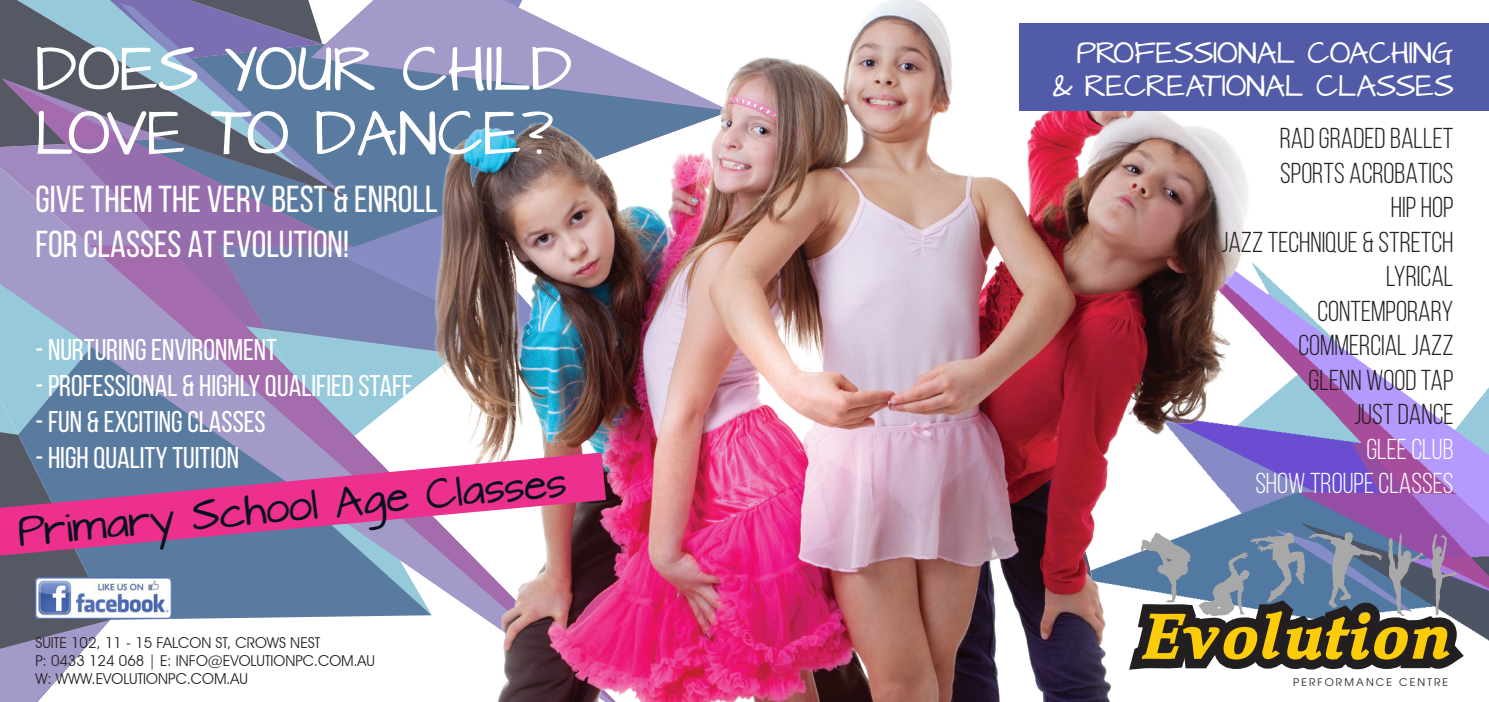
<style>
.page{position:relative;width:1489px;height:702px;background:#fff}
.page>*{position:absolute;margin:0;border:0;box-sizing:border-box;transform-origin:0 0}
.t1{font:italic 700 63px "Queens Park";letter-spacing:.045em;color:#fdcc09}
.t2{font:51.75px/64px "Architects Daughter";color:#fff}
.t3{font:37.5px "Bebas Neue";color:#fff}
.t4{font:35px "Architects Daughter";color:#09111e}
.t5{font:30px "Bebas Neue";color:#fff}
.t6{font:28.75px "Bebas Neue";color:#231f20}
.t7{font:28.75px "Bebas Neue";color:#fff}
.t8{font:25px/32.5px "Architects Daughter";color:#fff;text-align:right}
.t9{font:15px "Avant Garde IT Cby BT";color:#231f20}
.t10{font:10.5px "Avant Garde";letter-spacing:.2em;color:#231f20}
</style>
<div class="page">
<img style="left:1439px;top:489px;width:49px;height:168px">
<img style="left:1439px;top:388px;width:49px;height:101px">
<svg style="left:0;top:0;width:281px;height:78px;background:#71809f"></svg>
<svg style="left:2px;top:78px;width:279px;height:63px;background:#6e728d"></svg>
<svg style="left:0;top:141px;width:281px;height:561px;background:#9996bc"></svg>
<img style="left:281px;top:0;width:1158px;height:702px">
<svg style="left:1128px;top:532px;width:335px;height:157px"></svg>
<img style="left:35px;top:578px;width:137px;height:40px">
<div style="left:1019px;top:23px;width:469px;height:87px;background:#515ba8"></div>
<svg style="left:0;top:452px;width:606px;height:103px;background:#b8639d"></svg>
<p class="t2" style="left:35px;top:42px;width:538px">DOES YOUR CHILD<br>LOVE TO DANCE?</p>
<p class="t3" style="left:35px;top:178px;width:404px">GIVE THEM THE VERY BEST &amp; ENROLL</p>
<p class="t3" style="left:35px;top:223px;width:315px">FOR CLASSES AT EVOLUTION!</p>
<p class="t5" style="left:35px;top:333px;width:243px">- NURTURING ENVIRONMENT</p>
<p class="t5" style="left:35px;top:369px;width:378px">- PROFESSIONAL &amp; HIGHLY QUALIFIED STAFF</p>
<p class="t5" style="left:35px;top:405px;width:232px">- FUN &amp; EXCITING CLASSES</p>
<p class="t5" style="left:35px;top:441px;width:205px">- HIGH QUALITY TUITION</p>
<p class="t4" style="left:16px;top:506px;width:552px;rotate:-5deg">Primary School Age Classes</p>
<p class="t9" style="left:35px;top:634px;width:286px">SUITE 102, 11 - 15 FALCON ST, CROWS NEST</p>
<p class="t9" style="left:35px;top:652px;width:341px">P: 0433 124 068 | E: INFO@EVOLUTIONPC.COM.AU</p>
<p class="t9" style="left:35px;top:670px;width:214px">W: WWW.EVOLUTIONPC.COM.AU</p>
<p class="t8" style="left:1051px;top:39px;width:403px">PROFESSIONAL COACHING &amp; RECREATIONAL CLASSES</p>
<p class="t6" style="left:1279px;top:123px;width:175px">RAD GRADED BALLET</p>
<p class="t6" style="left:1279px;top:157px;width:175px">SPORTS ACROBATICS</p>
<p class="t6" style="left:1390px;top:192px;width:64px">HIP HOP</p>
<p class="t6" style="left:1220px;top:226px;width:234px">JAZZ TECHNIQUE &amp; STRETCH</p>
<p class="t6" style="left:1385px;top:261px;width:69px">LYRICAL</p>
<p class="t6" style="left:1317px;top:295px;width:138px">CONTEMPORARY</p>
<p class="t6" style="left:1298px;top:330px;width:157px">COMMERCIAL JAZZ</p>
<p class="t6" style="left:1308px;top:364px;width:146px">GLENN WOOD TAP</p>
<p class="t6" style="left:1353px;top:399px;width:101px">JUST DANCE</p>
<p class="t7" style="left:1366px;top:433px;width:89px">GLEE CLUB</p>
<p class="t7" style="left:1255px;top:468px;width:200px">SHOW TROUPE CLASSES</p>
<p class="t1" style="left:1143px;top:600px;width:307px">Evolution</p>
<p class="t10" style="left:1292px;top:676px;width:157px">PERFORMANCE CENTRE</p>
</div>
